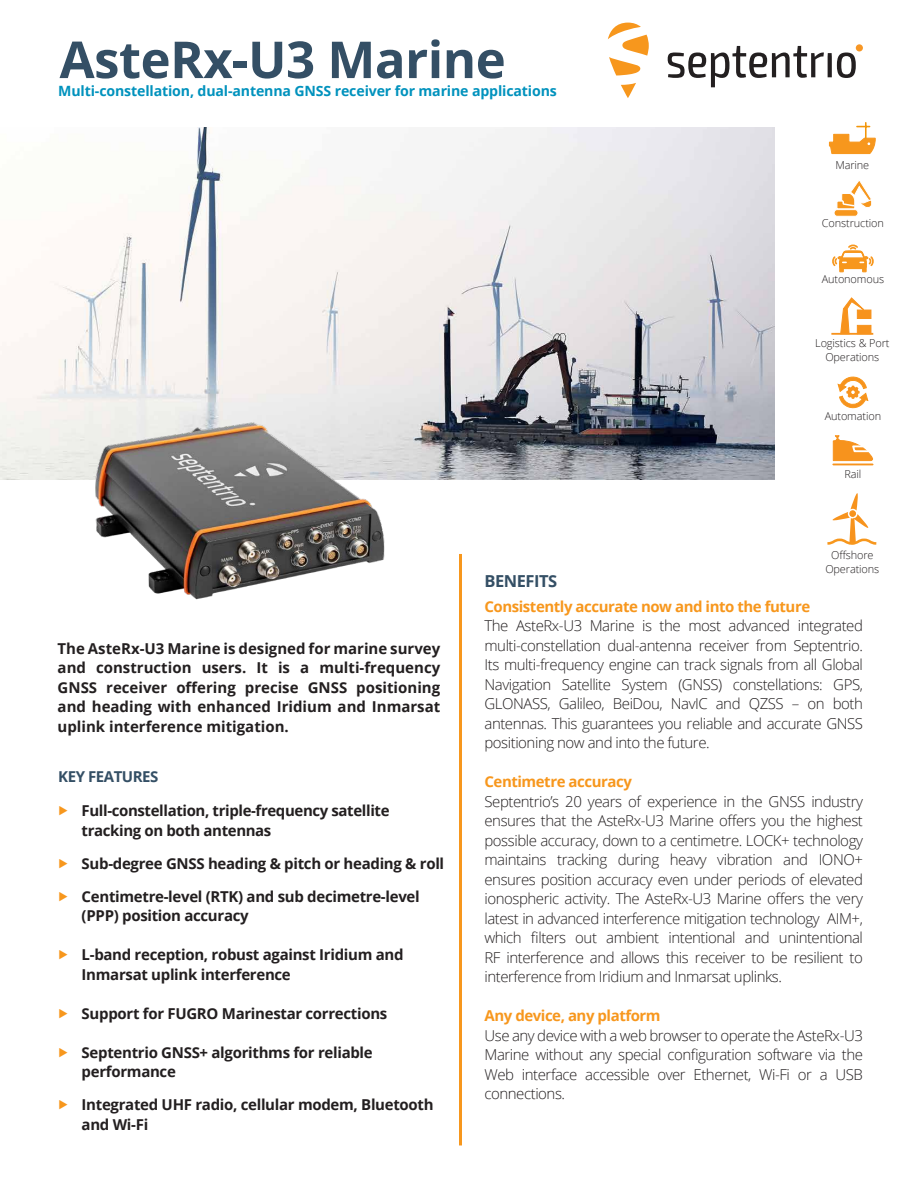
<style>
.page{position:relative;width:918px;height:1188px;background:#fff}
.page>*{position:absolute;margin:0;border:0;box-sizing:border-box;transform-origin:0 0}
.t1{font:700 51px "Open Sans";letter-spacing:-.01em;color:#344f65}
.t2{font:700 16.5px "Open Sans";letter-spacing:-.03em;color:#344f65}
.t3{font:300 15px/19.5px "Open Sans";letter-spacing:-.03em;color:#231f20;text-align:justify}
.t4{font:700 15px/19.5px "Open Sans";letter-spacing:-.02em;color:#231f20}
.t5{font:700 15px "Open Sans";letter-spacing:-.03em;color:#f7971d}
.t6{font:700 15px "Open Sans";letter-spacing:-.03em;color:#344f65}
.t7{font:700 14.1px "Open Sans";letter-spacing:-.01em;color:#0092bd}
.t8{font:300 10.95px/13.5px "Open Sans";letter-spacing:-.01em;color:#231f20;text-align:center}
</style>
<div class="page">
<img style="left:0;top:127px;width:775px;height:353px">
<hr style="left:459px;top:554px;width:3px;height:591px;background:#f7971d">
<svg style="left:608px;top:23px;width:41px;height:53px"></svg>
<svg style="left:621px;top:83px;width:15px;height:15px"></svg>
<div style="left:856px;top:44px;width:7px;height:7px;background:#f79725;border-radius:50%"></div>
<svg style="left:668px;top:46px;width:188px;height:41px"></svg>
<div style="left:834px;top:210px;width:24px;height:6px;background:#f7971d;border-radius:3px"></div>
<div style="left:834px;top:209px;width:24px;height:8px;border:1px solid #fff;border-radius:3px"></div>
<svg style="left:836px;top:181px;width:36px;height:29px"></svg>
<svg style="left:837px;top:376px;width:32px;height:33px"></svg>
<hr style="left:833px;top:464px;width:40px;height:1px;background:#f7931d">
<svg style="left:833px;top:435px;width:40px;height:26px"></svg>
<svg style="left:832px;top:245px;width:42px;height:27px"></svg>
<hr style="left:831px;top:333px;width:42px;height:2px;background:#f7931d">
<svg style="left:840px;top:297px;width:24px;height:36px"></svg>
<div style="left:857px;top:310px;width:14px;height:9px;background:#f7931d"></div>
<div style="left:857px;top:325px;width:14px;height:9px;background:#f7931d"></div>
<svg style="left:828px;top:123px;width:48px;height:32px"></svg>
<svg style="left:827px;top:493px;width:50px;height:52px"></svg>
<img style="left:61px;top:388px;width:346px;height:212px">
<h1 class="t1" style="left:60px;top:24px;width:448px">AsteRx-U3 Marine</h1>
<p class="t7" style="left:58px;top:81px;width:500px">Multi-constellation, dual-antenna GNSS receiver for marine applications</p>
<p class="t2" style="left:485px;top:570px;width:74px">BENEFITS</p>
<p class="t8" style="left:835px;top:158px;width:35px">Marine</p>
<p class="t8" style="left:822px;top:216px;width:64px">Construction</p>
<p class="t8" style="left:822px;top:272px;width:64px">Autonomous</p>
<p class="t8" style="left:815px;top:336px;width:76px">Logistics &amp; Port<br>Operations</p>
<p class="t8" style="left:825px;top:409px;width:58px">Automation</p>
<p class="t8" style="left:845px;top:467px;width:18px">Rail</p>
<p class="t8" style="left:825px;top:549px;width:56px;line-height:13px">Offshore<br>Operations</p>
<p class="t4" style="left:58px;top:638px;width:384px;text-align:justify">The AsteRx-U3 Marine is designed for marine survey and construction users. It is a multi-frequency GNSS receiver offering precise GNSS positioning and heading with enhanced Iridium and Inmarsat uplink interference mitigation.</p>
<p class="t6" style="left:58px;top:766px;width:102px">KEY FEATURES</p>
<p class="t4" style="left:82px;top:800px;width:309px">Full-constellation, triple-frequency satellite tracking on both antennas</p>
<p class="t4" style="left:82px;top:853px;width:364px">Sub-degree GNSS heading &amp; pitch or heading &amp; roll</p>
<p class="t4" style="left:82px;top:886px;width:340px">Centimetre-level (RTK) and sub decimetre-level (PPP) position accuracy</p>
<p class="t4" style="left:82px;top:944px;width:323px">L-band reception, robust against Iridium and<br>Inmarsat uplink interference</p>
<p class="t4" style="left:82px;top:1003px;width:307px">Support for FUGRO Marinestar corrections</p>
<p class="t4" style="left:82px;top:1042px;width:293px">Septentrio GNSS+ algorithms for reliable performance</p>
<p class="t4" style="left:82px;top:1094px;width:354px">Integrated UHF radio, cellular modem, Bluetooth and Wi-Fi</p>
<p class="t5" style="left:485px;top:596px;width:327px">Consistently accurate now and into the future</p>
<p class="t3" style="left:485px;top:616px;width:380px">The AsteRx-U3 Marine is the most advanced integrated multi-constellation dual-antenna receiver from Septentrio.<br>Its multi-frequency engine can track signals from all Global Navigation Satellite System (GNSS) constellations: GPS, GLONASS, Galileo, BeiDou, NavIC and QZSS – on both antennas. This guarantees you reliable and accurate GNSS positioning now and into the future.</p>
<p class="t5" style="left:485px;top:771px;width:149px">Centimetre accuracy</p>
<p class="t3" style="left:485px;top:791px;width:380px">Septentrio’s 20 years of experience in the GNSS industry ensures that the AsteRx-U3 Marine offers you the highest possible accuracy, down to a centimetre. LOCK+ technology maintains tracking during heavy vibration and IONO+ ensures position accuracy even under periods of elevated ionospheric activity. The AsteRx-U3 Marine offers the very latest in advanced interference mitigation technology AIM+, which filters out ambient intentional and unintentional RF interference and allows this receiver to be resilient to interference from Iridium and Inmarsat uplinks.</p>
<p class="t5" style="left:485px;top:1005px;width:178px">Any device, any platform</p>
<p class="t3" style="left:485px;top:1025px;width:380px">Use any device with a web browser to operate the AsteRx-U3<br>Marine without any special configuration software via the Web interface accessible over Ethernet, Wi-Fi or a USB connections.</p>
</div>
